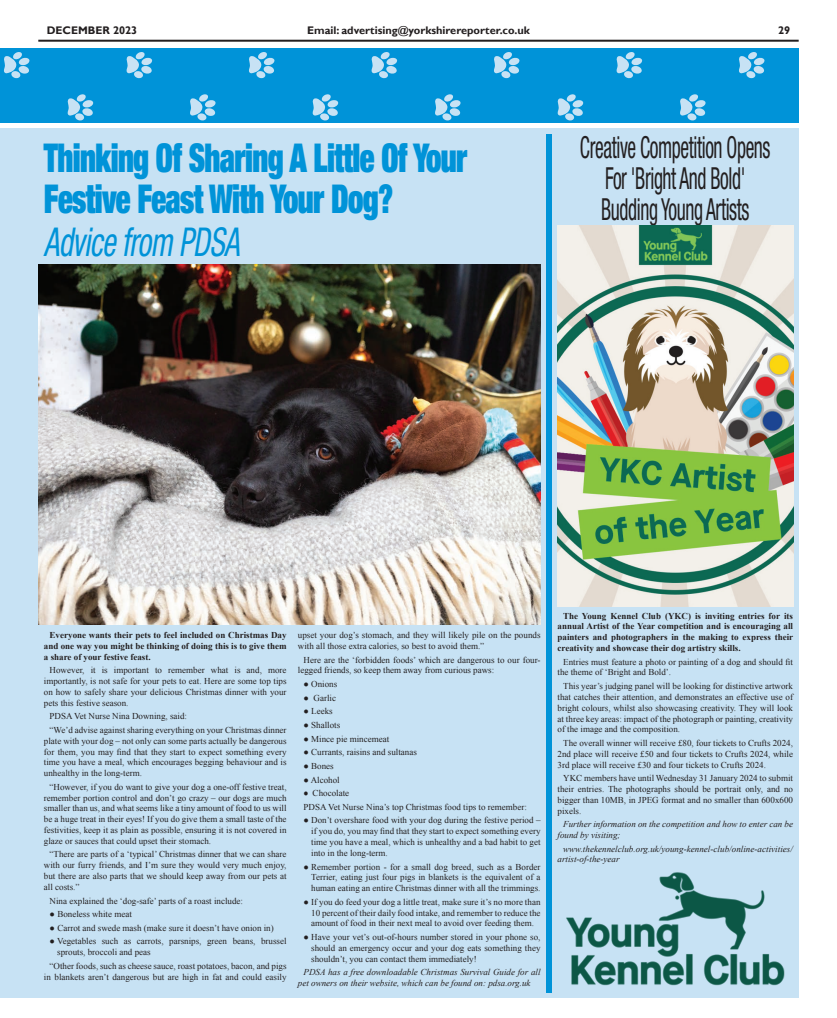
<style>
.page{position:relative;width:837px;height:1018px;background:#fff}
.page>*{position:absolute;margin:0;border:0;box-sizing:border-box;transform-origin:0 0}
.t1{font:900 condensed 39.8px/40.8px "Helvetica Neue LT Pro";letter-spacing:-.02em;color:#0093d8;scale:.77 1}
.t2{font:italic condensed 39.8px "Helvetica Neue LT Pro";letter-spacing:-.02em;color:#0093d8;scale:.77 1}
.t3{font:condensed 30.4px/31.2px "Helvetica Neue LT Pro";letter-spacing:-.02em;color:#231f20;text-align:center;scale:.64 1}
.t4{font:700 11px "Gill Sans";color:#231f20}
.t5{font:9px/10.8px "Times New Roman";color:#231f20;text-align:justify}
.t6{font:700 9px/10.8px "Times New Roman";color:#231f20;text-align:justify}
.t7{font:italic 9px/10.8px "Times New Roman";color:#231f20}
.t8{font:9px/13.6px "Times New Roman";color:#231f20;scale:.93 1}
</style>
<div class="page">
<hr style="left:38px;top:40px;width:760px;height:2px;background:#231f20">
<div style="left:0;top:48px;width:798px;height:74px;background:#0093d8"></div>
<svg style="left:557px;top:94px;width:26px;height:27px"></svg>
<svg style="left:67px;top:94px;width:27px;height:27px"></svg>
<svg style="left:312px;top:94px;width:26px;height:27px"></svg>
<svg style="left:435px;top:94px;width:26px;height:27px"></svg>
<svg style="left:190px;top:94px;width:26px;height:27px"></svg>
<svg style="left:616px;top:52px;width:26px;height:27px"></svg>
<svg style="left:126px;top:52px;width:26px;height:27px"></svg>
<svg style="left:371px;top:52px;width:26px;height:27px"></svg>
<svg style="left:494px;top:52px;width:25px;height:27px"></svg>
<svg style="left:4px;top:52px;width:26px;height:27px"></svg>
<svg style="left:249px;top:52px;width:26px;height:27px"></svg>
<svg style="left:680px;top:94px;width:25px;height:27px"></svg>
<svg style="left:739px;top:52px;width:25px;height:27px"></svg>
<div style="left:0;top:128px;width:798px;height:870px;background:#c7e2f4"></div>
<div style="left:546px;top:134px;width:5px;height:858px;background:#0093d8"></div>
<img style="left:557px;top:226px;width:235px;height:381px">
<img style="left:566px;top:872px;width:219px;height:114px">
<img style="left:38px;top:264px;width:502px;height:360px">
<p class="t4" style="left:47px;top:23px;width:92px">DECEMBER 2023</p>
<p class="t4" style="left:307px;top:23px;width:224px">Email: advertising@yorkshirereporter.co.uk</p>
<p class="t4" style="left:777px;top:23px;width:14px">29</p>
<h1 class="t1" style="left:44px;top:136px;width:551px">Thinking Of Sharing A Little Of Your<br>Festive Feast With Your Dog?</h1>
<h1 class="t2" style="left:44px;top:219px;width:255px">Advice from PDSA</h1>
<h2 class="t3" style="left:579px;top:131px;width:299px">Creative Competition Opens<br>For 'Bright And Bold'<br>Budding Young Artists</h2>
<p class="t6" style="left:44px;top:629px;width:244px;text-indent:6px">Everyone wants their pets to feel included on Christmas Day and one way you might be thinking of doing this is to give them a share of your festive feast.</p>
<p class="t5" style="left:44px;top:664px;width:244px;text-indent:6px">However, it is important to remember what is and, more importantly, is not safe for your pets to eat. Here are some top tips on how to safely share your delicious Christmas dinner with your pets this festive season.</p>
<p class="t5" style="left:50px;top:709px;width:238px;line-height:13.6px">PDSA Vet Nurse Nina Downing, said:<br>“We’d advise against sharing everything on your Christmas dinner</p>
<p class="t5" style="left:44px;top:735px;width:244px">plate with your dog – not only can some parts actually be dangerous for them, you may find that they start to expect something every time you have a meal, which encourages begging behaviour and is unhealthy in the long-term.</p>
<p class="t5" style="left:44px;top:781px;width:244px;text-indent:6px">“However, if you do want to give your dog a one-off festive treat, remember portion control and don’t go crazy – our dogs are much smaller than us, and what seems like a tiny amount of food to us will be a huge treat in their eyes! If you do give them a small taste of the festivities, keep it as plain as possible, ensuring it is not covered in glaze or sauces that could upset their stomach.</p>
<p class="t5" style="left:44px;top:849px;width:244px;text-indent:6px">“There are parts of a ‘typical’ Christmas dinner that we can share with our furry friends, and I’m sure they would very much enjoy, but there are also parts that we should keep away from our pets at all costs.”</p>
<p class="t5" style="left:50px;top:895px;width:195px">Nina explained the ‘dog-safe’ parts of a roast include:</p>
<p class="t5" style="left:50px;top:908px;width:84px">● Boneless white meat</p>
<p class="t5" style="left:50px;top:922px;width:225px">● Carrot and swede mash (make sure it doesn’t have onion in)</p>
<p class="t5" style="left:57px;top:936px;width:231px;text-indent:-8px">● Vegetables such as carrots, parsnips, green beans, brussel sprouts, broccoli and peas</p>
<p class="t5" style="left:44px;top:960px;width:244px;text-align:right">“Other foods, such as cheese sauce, roast potatoes, bacon, and pigs in blankets aren’t dangerous but are high in fat and could easily</p>
<p class="t5" style="left:298px;top:629px;width:244px">upset your dog’s stomach, and they will likely pile on the pounds with all those extra calories, so best to avoid them.”</p>
<p class="t5" style="left:298px;top:654px;width:244px;text-indent:6px">Here are the ‘forbidden foods’ which are dangerous to our four&shy;legged friends, so keep them away from curious paws:</p>
<p class="t5" style="left:303px;top:678px;width:35px">● Onions</p>
<p class="t5" style="left:303px;top:692px;width:34px">● Garlic</p>
<p class="t5" style="left:303px;top:706px;width:31px">● Leeks</p>
<p class="t5" style="left:303px;top:719px;width:38px">● Shallots</p>
<p class="t5" style="left:303px;top:733px;width:87px">● Mince pie mincemeat</p>
<p class="t5" style="left:303px;top:746px;width:115px">● Currants, raisins and sultanas</p>
<p class="t5" style="left:303px;top:760px;width:32px">● Bones</p>
<p class="t5" style="left:303px;top:774px;width:38px">● Alcohol</p>
<p class="t8" style="left:303px;top:786px;width:241px">● Chocolate<br>PDSA Vet Nurse Nina’s top Christmas food tips to remember:</p>
<p class="t5" style="left:311px;top:815px;width:231px;text-indent:-8px">● Don’t overshare food with your dog during the festive period – if you do, you may find that they start to expect something every time you have a meal, which is unhealthy and a bad habit to get into in the long-term.</p>
<p class="t5" style="left:311px;top:861px;width:231px;text-indent:-8px">● Remember portion - for a small dog breed, such as a Border Terrier, eating just four pigs in blankets is the equivalent of a human eating an entire Christmas dinner with all the trimmings.</p>
<p class="t5" style="left:311px;top:896px;width:231px;text-indent:-8px">● If you do feed your dog a little treat, make sure it’s no more than 10 percent of their daily food intake, and remember to reduce the amount of food in their next meal to avoid over feeding them.</p>
<p class="t5" style="left:311px;top:931px;width:231px;text-indent:-8px">● Have your vet’s out-of-hours number stored in your phone so, should an emergency occur and your dog eats something they shouldn’t, you can contact them immediately!</p>
<p class="t7" style="left:298px;top:966px;width:244px;text-indent:6px">PDSA has a free downloadable Christmas Survival Guide for all pet owners on their website, which can be found on: pdsa.org.uk</p>
<p class="t6" style="left:557px;top:610px;width:237px;text-indent:6px">The Young Kennel Club (YKC) is inviting entries for its annual Artist of the Year competition and is encouraging all painters and photographers in the making to express their creativity and showcase their dog artistry skills.</p>
<p class="t5" style="left:557px;top:656px;width:237px;text-indent:6px">Entries must feature a photo or painting of a dog and should fit the theme of ‘Bright and Bold’.</p>
<p class="t5" style="left:557px;top:680px;width:237px;text-indent:6px">This year’s judging panel will be looking for distinctive artwork that catches their attention, and demonstrates an effective use of bright colours, whilst also showcasing creativity. They will look at three key areas: impact of the photograph or painting, creativity of the image and the composition.</p>
<p class="t5" style="left:557px;top:737px;width:237px;text-indent:6px">The overall winner will receive £80, four tickets to Crufts 2024, 2nd place will receive £50 and four tickets to Crufts 2024, while 3rd place will receive £30 and four tickets to Crufts 2024.</p>
<p class="t5" style="left:557px;top:772px;width:237px;text-indent:6px">YKC members have until Wednesday 31 January 2024 to submit their entries. The photographs should be portrait only, and no bigger than 10MB, in JPEG format and no smaller than 600x600 pixels.</p>
<p class="t7" style="left:557px;top:818px;width:237px;text-indent:6px">Further information on the competition and how to enter can be found by visiting;</p>
<p class="t7" style="left:557px;top:843px;width:237px;text-indent:6px">www.thekennelclub.org.uk/young-kennel-club/online-activities/ artist-of-the-year</p>
</div>
